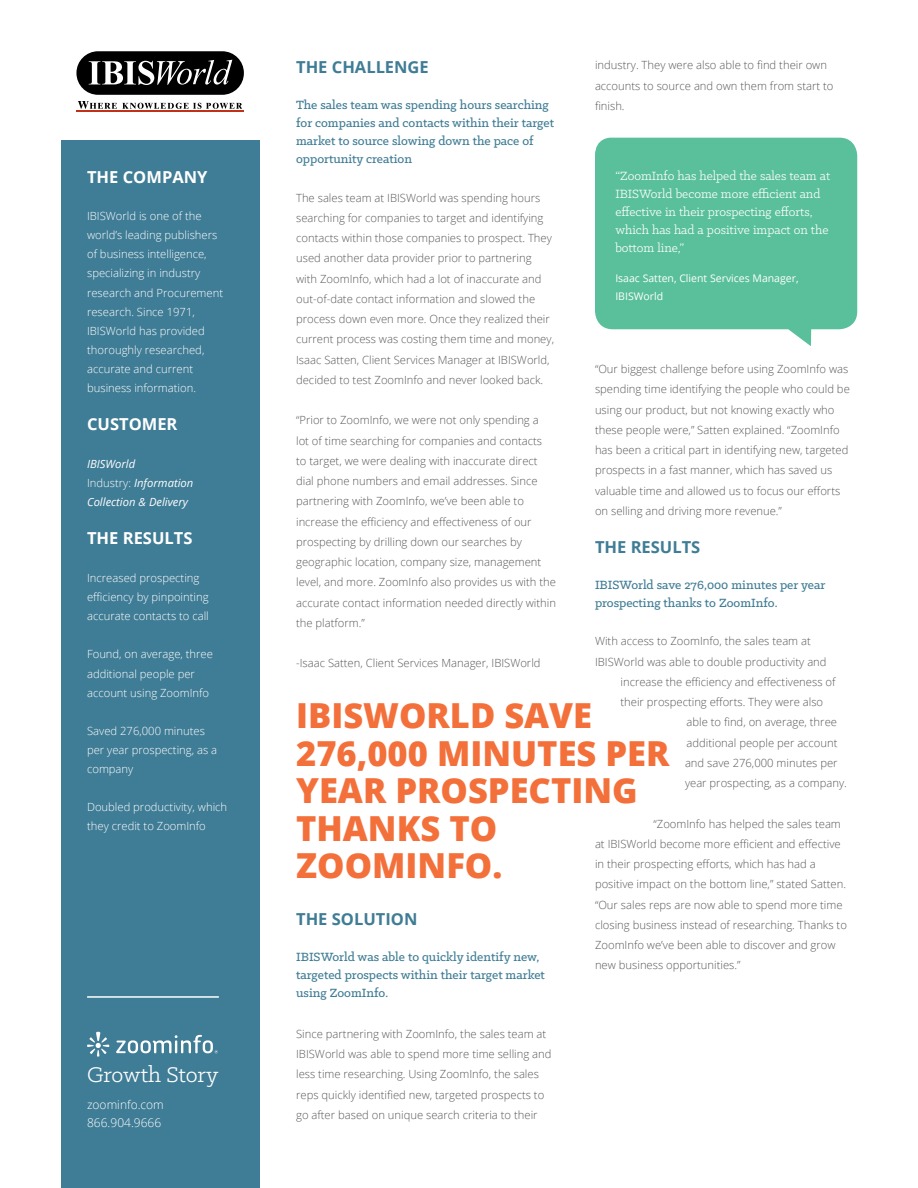
<style>
.page{position:relative;width:918px;height:1188px;background:#fff}
.page>*{position:absolute;margin:0;border:0;box-sizing:border-box;transform-origin:0 0}
.t1{font:800 34.5px/37.5px "Open Sans";color:#f3703a}
.t2{font:24px "Klinic Slab";color:#fff}
.t3{font:700 16.5px "Open Sans";color:#3f7c95}
.t4{font:700 16.5px "Open Sans";color:#fff}
.t5{font:500 13.5px/18px "Klinic Slab";color:#3f7c95}
.t6{font:13.5px/18px "Klinic Slab";color:#fff}
.t7{font:300 12px/18px "Open Sans";color:#fff}
.t8{font:300 11.25px/20.2px "Open Sans";color:#58595b}
.t9{font:300 11.25px/19px "Open Sans";color:#fff}
.t10{font:italic 11.25px/19px "Open Sans";color:#fff}
.t11{font:10.5px/18px "Open Sans";color:#fff}
.s1{font-weight:300;font-style:normal}
</style>
<div class="page">
<div style="left:61px;top:141px;width:199px;height:1047px;background:#3f7c95"></div>
<svg style="left:595px;top:138px;width:262px;height:208px;background:#66c5a3"></svg>
<hr style="left:87px;top:996px;width:132px;height:2px;background:#fff">
<svg style="left:87px;top:1032px;width:22px;height:25px"></svg>
<svg style="left:116px;top:1035px;width:102px;height:18px"></svg>
<svg style="left:78px;top:101px;width:164px;height:8px"></svg>
<hr style="left:76px;top:111px;width:168px;height:1px;background:#c0311a">
<div style="left:76px;top:51px;width:168px;height:44px;background:#000;border-radius:22px"></div>
<svg style="left:89px;top:60px;width:143px;height:25px"></svg>
<h3 class="t4" style="left:87px;top:166px;width:122px">THE COMPANY</h3>
<p class="t9" style="left:87px;top:206px;width:138px">IBISWorld is one of the world’s leading publishers of business intelligence, specializing in industry research and Procurement research. Since 1971,<br>IBISWorld has provided thoroughly researched, accurate and current business information.</p>
<h3 class="t4" style="left:87px;top:412px;width:92px">CUSTOMER</h3>
<p class="t10" style="left:87px;top:454px;width:108px">IBISWorld<br><span class="s1">Industry:</span> Information<br>Collection &amp; Delivery</p>
<h3 class="t4" style="left:87px;top:527px;width:107px">THE RESULTS</h3>
<p class="t9" style="left:87px;top:568px;width:123px">Increased prospecting efficiency by pinpointing accurate contacts to call</p>
<p class="t9" style="left:87px;top:645px;width:127px">Found, on average, three additional people per account using ZoomInfo</p>
<p class="t9" style="left:87px;top:721px;width:132px">Saved 276,000 minutes per year prospecting, as a company</p>
<p class="t9" style="left:87px;top:797px;width:142px">Doubled productivity, which they credit to ZoomInfo</p>
<h2 class="t2" style="left:87px;top:1060px;width:133px">Growth Story</h2>
<p class="t7" style="left:87px;top:1096px;width:78px">zoominfo.com<br>866.904.9666</p>
<p class="t8" style="left:595px;top:55px;width:240px">industry. They were also able to find their own accounts to source and own them from start to finish.</p>
<h3 class="t3" style="left:296px;top:56px;width:134px">THE CHALLENGE</h3>
<p class="t5" style="left:296px;top:96px;width:259px">The sales team was spending hours searching for companies and contacts within their target market to source slowing down the pace of opportunity creation</p>
<p class="t8" style="left:296px;top:187px;width:259px">The sales team at IBISWorld was spending hours searching for companies to target and identifying contacts within those companies to prospect. They used another data provider prior to partnering with ZoomInfo, which had a lot of inaccurate and out-of-date contact information and slowed the process down even more. Once they realized their current process was costing them time and money, Isaac Satten, Client Services Manager at IBISWorld, decided to test ZoomInfo and never looked back.</p>
<p class="t8" style="left:296px;top:410px;width:261px">“Prior to ZoomInfo, we were not only spending a<br>lot of time searching for companies and contacts<br>to target, we were dealing with inaccurate direct dial phone numbers and email addresses. Since partnering with ZoomInfo, we’ve been able to increase the efficiency and effectiveness of our prospecting by drilling down our searches by geographic location, company size, management level, and more. ZoomInfo also provides us with the accurate contact information needed directly within the platform.”</p>
<p class="t8" style="left:296px;top:653px;width:246px">-Isaac Satten, Client Services Manager, IBISWorld</p>
<p class="t6" style="left:615px;top:167px;width:216px">“ZoomInfo has helped the sales team at IBISWorld become more efficient and effective in their prospecting efforts, which has had a positive impact on the bottom line,”</p>
<p class="t11" style="left:615px;top:268px;width:185px">Isaac Satten, Client Services Manager,<br>IBISWorld</p>
<p class="t8" style="left:595px;top:359px;width:256px">“Our biggest challenge before using ZoomInfo was spending time identifying the people who could be using our product, but not knowing exactly who these people were,” Satten explained. “ZoomInfo has been a critical part in identifying new, targeted prospects in a fast manner, which has saved us valuable time and allowed us to focus our efforts on selling and driving more revenue.”</p>
<h3 class="t3" style="left:595px;top:535px;width:107px">THE RESULTS</h3>
<p class="t5" style="left:595px;top:576px;width:232px">IBISWorld save 276,000 minutes per year prospecting thanks to ZoomInfo.</p>
<p class="t8" style="left:595px;top:631px;width:217px">With access to ZoomInfo, the sales team at</p>
<p class="t8" style="left:595px;top:651px;width:233px">IBISWorld was able to double productivity and</p>
<p class="t8" style="left:621px;top:671px;width:216px">increase the efficiency and effectiveness of</p>
<p class="t8" style="left:621px;top:692px;width:204px">their prospecting efforts. They were also</p>
<p class="t8" style="left:687px;top:712px;width:152px">able to find, on average, three</p>
<p class="t8" style="left:687px;top:732px;width:153px">additional people per account</p>
<p class="t8" style="left:685px;top:752px;width:154px">and save 276,000 minutes per</p>
<p class="t8" style="left:685px;top:773px;width:163px">year prospecting, as a company.</p>
<p class="t8" style="left:595px;top:813px;width:253px;text-indent:58px">“ZoomInfo has helped the sales team at IBISWorld become more efficient and effective in their prospecting efforts, which has had a positive impact on the bottom line,” stated Satten. “Our sales reps are now able to spend more time closing business instead of researching. Thanks to ZoomInfo we’ve been able to discover and grow new business opportunities.”</p>
<h1 class="t1" style="left:296px;top:695px;width:375px">IBISWORLD SAVE<br>276,000 MINUTES PER<br>YEAR PROSPECTING<br>THANKS TO<br>ZOOMINFO.</h1>
<h3 class="t3" style="left:296px;top:908px;width:120px">THE SOLUTION</h3>
<p class="t5" style="left:296px;top:948px;width:250px">IBISWorld was able to quickly identify new, targeted prospects within their target market using ZoomInfo.</p>
<p class="t8" style="left:296px;top:1023px;width:257px">Since partnering with ZoomInfo, the sales team at IBISWorld was able to spend more time selling and less time researching. Using ZoomInfo, the sales reps quickly identified new, targeted prospects to go after based on unique search criteria to their</p>
</div>
